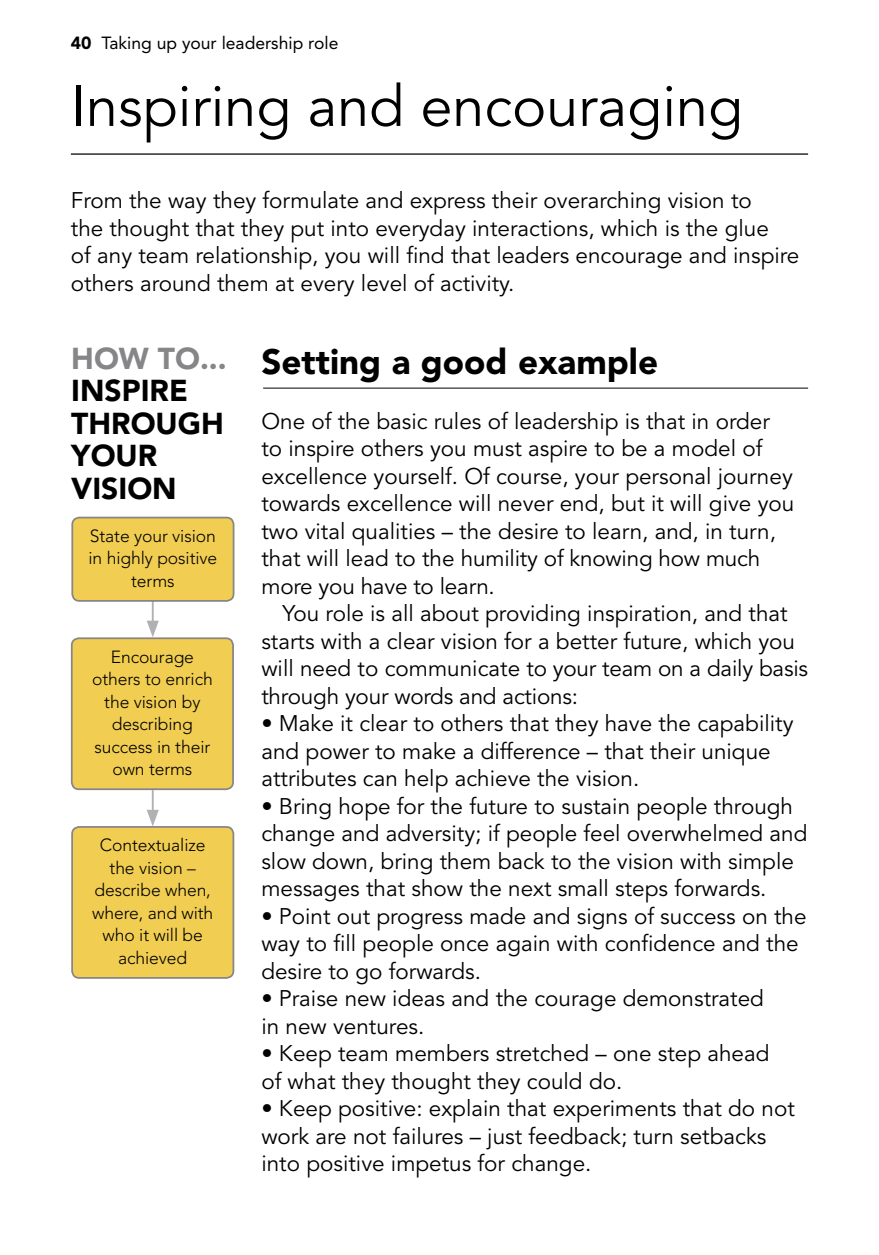
<style>
.page{position:relative;width:879px;height:1255px;background:#fff}
.page>*{position:absolute;margin:0;border:0;box-sizing:border-box;transform-origin:0 0}
.t1{font:57.5px "Avenir";color:#000}
.t2{font:900 35px "Avenir";color:#000}
.t3{font:900 30px/32.5px "Avenir";color:#000}
.t4{font:900 30px "Avenir";color:#868688}
.t5{font:22.5px/27.5px "Avenir";color:#000}
.t6{font:300 17.5px/22.5px "Avenir";letter-spacing:-.005em;color:#000;text-align:center}
.t7{font:17.5px "Avenir";color:#000}
.s1{font-weight:900}
</style>
<div class="page">
<hr style="left:152px;top:601px;width:2px;height:23px;background:#b0b1b3">
<svg style="left:147px;top:620px;width:12px;height:17px"></svg>
<hr style="left:152px;top:790px;width:2px;height:23px;background:#b0b1b3">
<svg style="left:147px;top:809px;width:12px;height:17px"></svg>
<div style="left:72px;top:827px;width:161px;height:150px;background:#f1cd51;border-radius:7px"></div>
<div style="left:71px;top:826px;width:163px;height:152px;border:2px solid #868688;border-radius:7px"></div>
<div style="left:72px;top:517px;width:162px;height:84px;background:#f1cd51;border-radius:7px"></div>
<div style="left:71px;top:516px;width:163px;height:85px;border:2px solid #868688;border-radius:7px"></div>
<div style="left:72px;top:638px;width:161px;height:151px;background:#f1cd51;border-radius:7px"></div>
<div style="left:71px;top:637px;width:163px;height:153px;border:2px solid #868688;border-radius:7px"></div>
<hr style="left:263px;top:387px;width:545px;height:1px;background:#000">
<hr style="left:71px;top:153px;width:737px;height:2px;background:#000">
<p class="t7" style="left:71px;top:32px;width:269px"><span class="s1">40</span> Taking up your leadership role</p>
<h1 class="t1" style="left:71px;top:73px;width:674px">Inspiring and encouraging</h1>
<p class="t5" style="left:71px;top:188px;width:730px">From the way they formulate and express their overarching vision to<br>the thought that they put into everyday interactions, which is the glue<br>of any team relationship, you will find that leaders encourage and inspire others around them at every level of activity.</p>
<h3 class="t4" style="left:71px;top:340px;width:157px">HOW TO...</h3>
<h3 class="t3" style="left:71px;top:374px;width:154px">INSPIRE<br>THROUGH<br>YOUR<br>VISION</h3>
<p class="t6" style="left:88px;top:524px;width:130px">State your vision in highly positive terms</p>
<p class="t6" style="left:92px;top:645px;width:122px">Encourage others to enrich the vision by describing success in their own terms</p>
<p class="t6" style="left:92px;top:833px;width:123px">Contextualize the vision – describe when, where, and with who it will be achieved</p>
<h2 class="t2" style="left:261px;top:340px;width:398px">SETTING A GOOD EXAMPLE</h2>
<p class="t5" style="left:261px;top:408px;width:534px">One of the basic rules of leadership is that in order to inspire others you must aspire to be a model of excellence yourself. Of course, your personal journey towards excellence will never end, but it will give you two vital qualities – the desire to learn, and, in turn, that will lead to the humility of knowing how much more you have to learn.</p>
<p class="t5" style="left:261px;top:600px;width:548px;text-indent:21px">You role is all about providing inspiration, and that starts with a clear vision for a better future, which you will need to communicate to your team on a daily basis through your words and actions:</p>
<p class="t5" style="left:261px;top:710px;width:534px">• Make it clear to others that they have the capability and power to make a difference – that their unique attributes can help achieve the vision.</p>
<p class="t5" style="left:261px;top:792px;width:547px">• Bring hope for the future to sustain people through change and adversity; if people feel overwhelmed and slow down, bring them back to the vision with simple messages that show the next small steps forwards.</p>
<p class="t5" style="left:261px;top:902px;width:547px">• Point out progress made and signs of success on the way to fill people once again with confidence and the desire to go forwards.</p>
<p class="t5" style="left:261px;top:985px;width:504px">• Praise new ideas and the courage demonstrated in new ventures.</p>
<p class="t5" style="left:261px;top:1040px;width:509px">• Keep team members stretched – one step ahead of what they thought they could do.</p>
<p class="t5" style="left:261px;top:1095px;width:535px">• Keep positive: explain that experiments that do not work are not failures – just feedback; turn setbacks into positive impetus for change.</p>
</div>
